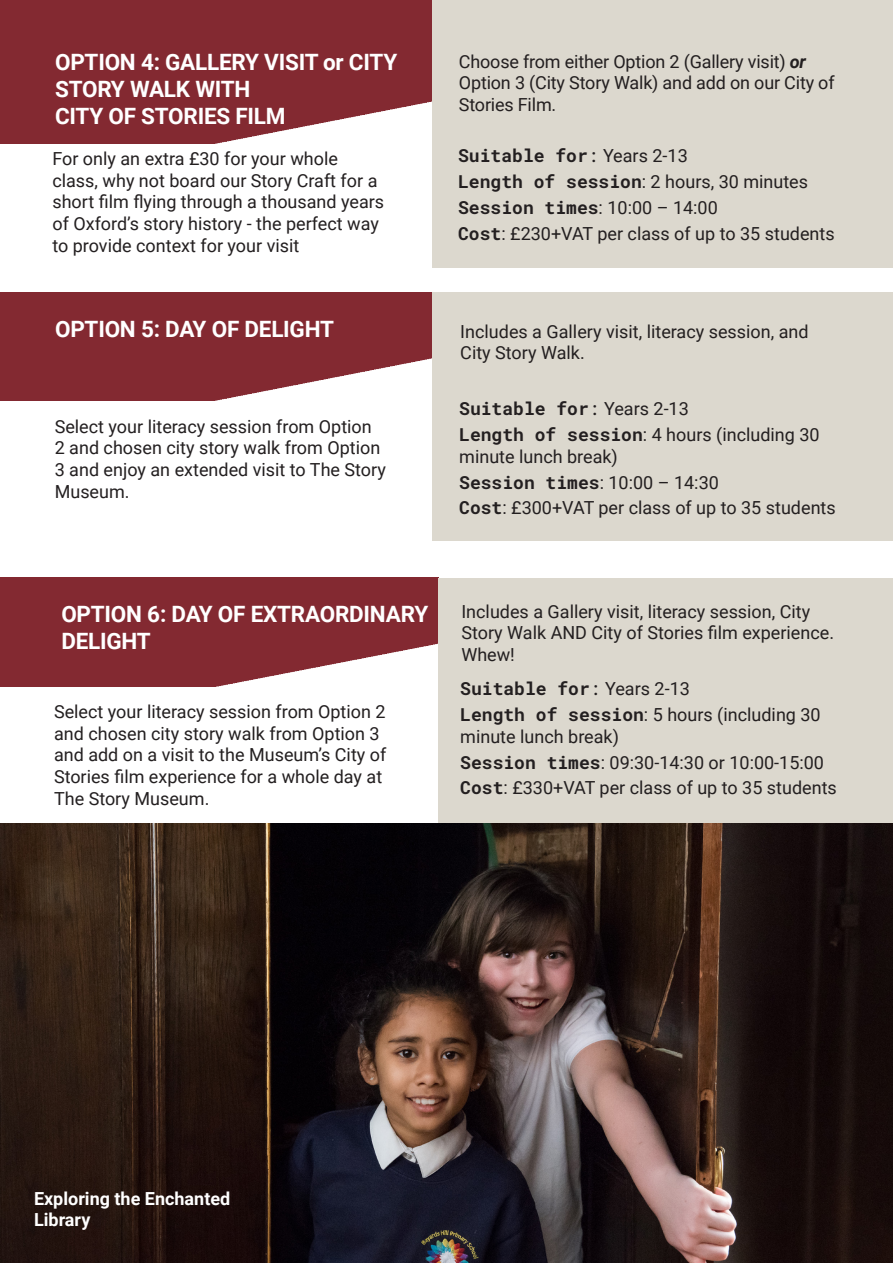
<style>
.page{position:relative;width:893px;height:1263px;background:#fff}
.page>*{position:absolute;margin:0;border:0;box-sizing:border-box;transform-origin:0 0}
.t1{font:700 22.5px/27px "Roboto";letter-spacing:-.01em;color:#fff}
.t2{font:18px/21.6px "Roboto";color:#231f20}
.t3{font:700 18px "Roboto Mono";color:#231f20}
.t4{font:700 18px "Roboto";color:#fff}
.s1{font-weight:700;font-style:italic}
.s2{font-weight:400}
.s3{font-family:"Roboto";font-weight:400}
.s4{font-family:"Roboto Mono";font-weight:700}
</style>
<div class="page">
<img style="left:0;top:0;width:433px;height:144px">
<div style="left:433px;top:0;width:460px;height:268px;background:#dcd8ce"></div>
<img style="left:0;top:292px;width:433px;height:109px">
<div style="left:433px;top:292px;width:460px;height:249px;background:#dcd8ce"></div>
<img style="left:0;top:578px;width:439px;height:108px">
<div style="left:439px;top:578px;width:454px;height:248px;background:#dcd8ce"></div>
<img style="left:0;top:824px;width:893px;height:439px">
<p class="t2" style="left:459px;top:50px;width:377px">Choose from either Option 2 (Gallery visit) <span class="s1">or<br></span>Option 3 (City Story Walk) and add on our City of<br>Stories Film.</p>
<p class="t1" style="left:55px;top:47px;width:344px">OPTION 4: GALLERY VISIT or CITY<br>STORY WALK WITH<br>CITY OF STORIES FILM</p>
<p class="t2" style="left:52px;top:147px;width:333px">For only an extra £30 for your whole class, why not board our Story Craft for a short film flying through a thousand years of Oxford’s story history - the perfect way to provide context for your visit</p>
<p class="t3" style="left:458px;top:144px;width:231px">Suitable for<span class="s2">:</span> <span class="s3">Years 2-13</span></p>
<p class="t2" style="left:458px;top:170px;width:351px"><span class="s4">Length of session</span>: 2 hours, 30 minutes</p>
<p class="t3" style="left:458px;top:195px;width:261px">Session times<span class="s3">: 10:00 – 14:00</span></p>
<p class="t2" style="left:458px;top:222px;width:378px"><span class="s4">Cost</span>: £230+VAT per class of up to 35 students</p>
<p class="t1" style="left:55px;top:315px;width:280px">OPTION 5: DAY OF DELIGHT</p>
<p class="t2" style="left:55px;top:415px;width:333px">Select your literacy session from Option<br>2 and chosen city story walk from Option<br>3 and enjoy an extended visit to The Story<br>Museum.</p>
<p class="t2" style="left:460px;top:320px;width:350px">Includes a Gallery visit, literacy session, and<br>City Story Walk.</p>
<p class="t3" style="left:459px;top:396px;width:231px">Suitable for<span class="s2">:</span> <span class="s3">Years 2-13</span></p>
<p class="t2" style="left:459px;top:423px;width:362px"><span class="s4">Length of session</span>: 4 hours (including 30 minute lunch break)</p>
<p class="t3" style="left:459px;top:470px;width:261px">Session times<span class="s3">: 10:00 – 14:30</span></p>
<p class="t2" style="left:459px;top:496px;width:378px"><span class="s4">Cost</span>: £300+VAT per class of up to 35 students</p>
<p class="t1" style="left:61px;top:600px;width:368px">OPTION 6: DAY OF EXTRAORDINARY<br>DELIGHT</p>
<p class="t2" style="left:54px;top:700px;width:334px">Select your literacy session from Option 2 and chosen city story walk from Option 3 and add on a visit to the Museum’s City of Stories film experience for a whole day at The Story Museum.</p>
<p class="t2" style="left:461px;top:600px;width:374px">Includes a Gallery visit, literacy session, City<br>Story Walk AND City of Stories film experience.<br>Whew!</p>
<p class="t3" style="left:460px;top:676px;width:231px">Suitable for<span class="s2">:</span> <span class="s3">Years 2-13</span></p>
<p class="t2" style="left:460px;top:703px;width:362px"><span class="s4">Length of session</span>: 5 hours (including 30 minute lunch break)</p>
<p class="t2" style="left:460px;top:751px;width:365px"><span class="s4">Session times</span>: 09:30-14:30 or 10:00-15:00</p>
<p class="t2" style="left:460px;top:776px;width:378px"><span class="s4">Cost</span>: £330+VAT per class of up to 35 students</p>
<p class="t4" style="left:34px;top:1185px;width:198px">Exploring the Enchanted</p>
<p class="t4" style="left:34px;top:1207px;width:58px">Library</p>
</div>
